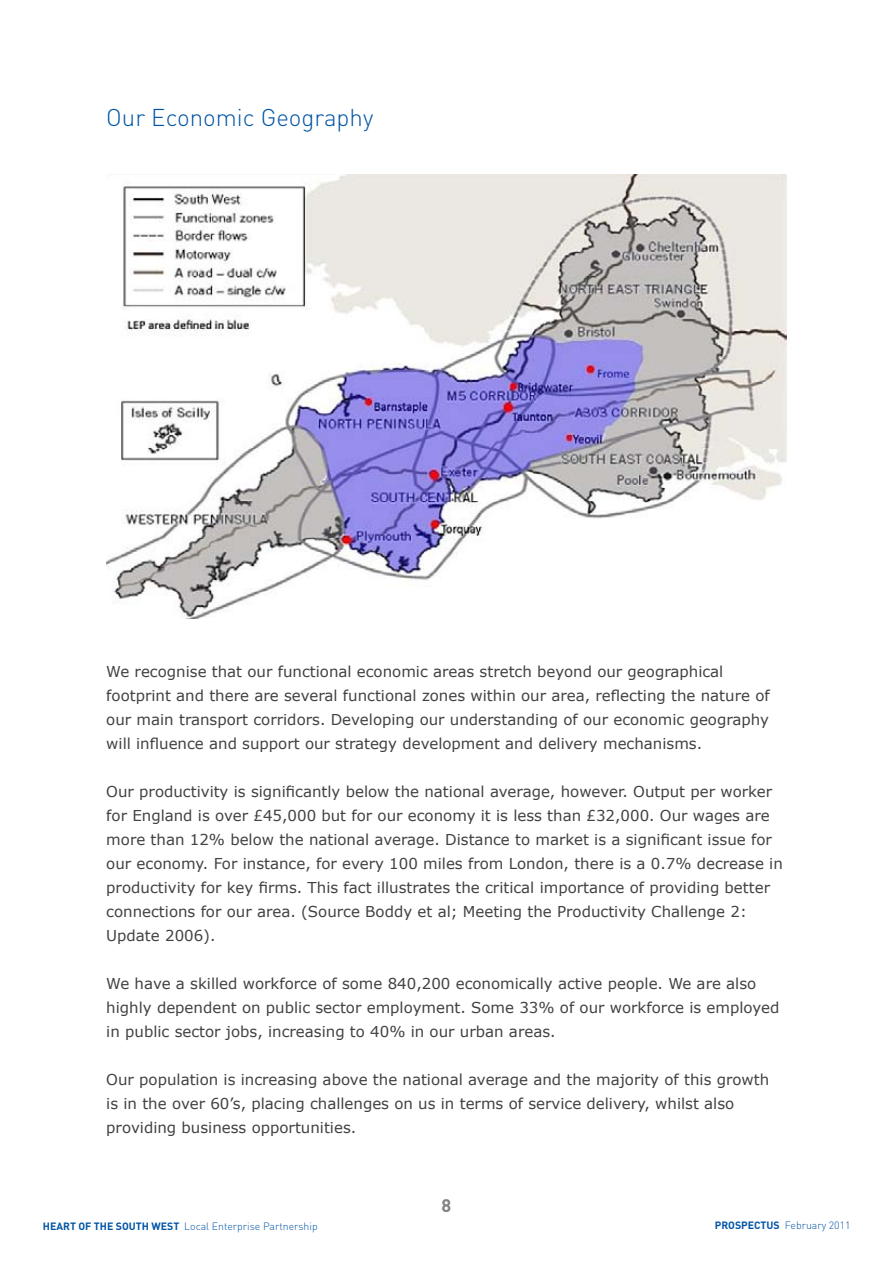
<style>
.page{position:relative;width:893px;height:1263px;background:#fff}
.page>*{position:absolute;margin:0;border:0;box-sizing:border-box;transform-origin:0 0}
.t1{font:300 24px "DIN";color:#0054a6}
.t2{font:700 18px "DIN";color:#808285}
.t3{font:15px/24px "Verdana";color:#414142}
.t4{font:300 10.5px "DIN";color:#0054a6}
.s1{font-weight:700}
</style>
<div class="page">
<img style="left:106px;top:174px;width:681px;height:444px">
<h1 class="t1" style="left:106px;top:102px;width:269px">Our Economic Geography</h1>
<p class="t3" style="left:106px;top:660px;width:665px">We recognise that our functional economic areas stretch beyond our geographical footprint and there are several functional zones within our area, reflecting the nature of our main transport corridors. Developing our understanding of our economic geography will influence and support our strategy development and delivery mechanisms.</p>
<p class="t3" style="left:106px;top:780px;width:678px">Our productivity is significantly below the national average, however. Output per worker for England is over £45,000 but for our economy it is less than £32,000. Our wages are more than 12% below the national average. Distance to market is a significant issue for our economy. For instance, for every 100 miles from London, there is a 0.7% decrease in productivity for key firms. This fact illustrates the critical importance of providing better connections for our area. (Source Boddy et al; Meeting the Productivity Challenge 2:<br>Update 2006).</p>
<p class="t3" style="left:106px;top:972px;width:675px">We have a skilled workforce of some 840,200 economically active people. We are also highly dependent on public sector employment. Some 33% of our workforce is employed in public sector jobs, increasing to 40% in our urban areas.</p>
<p class="t3" style="left:106px;top:1068px;width:664px">Our population is increasing above the national average and the majority of this growth is in the over 60’s, placing challenges on us in terms of service delivery, whilst also providing business opportunities.</p>
<p class="t2" style="left:442px;top:1193px;width:11px">8</p>
<p class="t4" style="left:43px;top:1219px;width:276px"><span class="s1">HEART OF TH E SOUTH WEST</span> Local Enterprise Partnership</p>
<p class="t4" style="left:715px;top:1219px;width:137px"><span class="s1">PROSPECTUS</span> February 2011</p>
</div>
